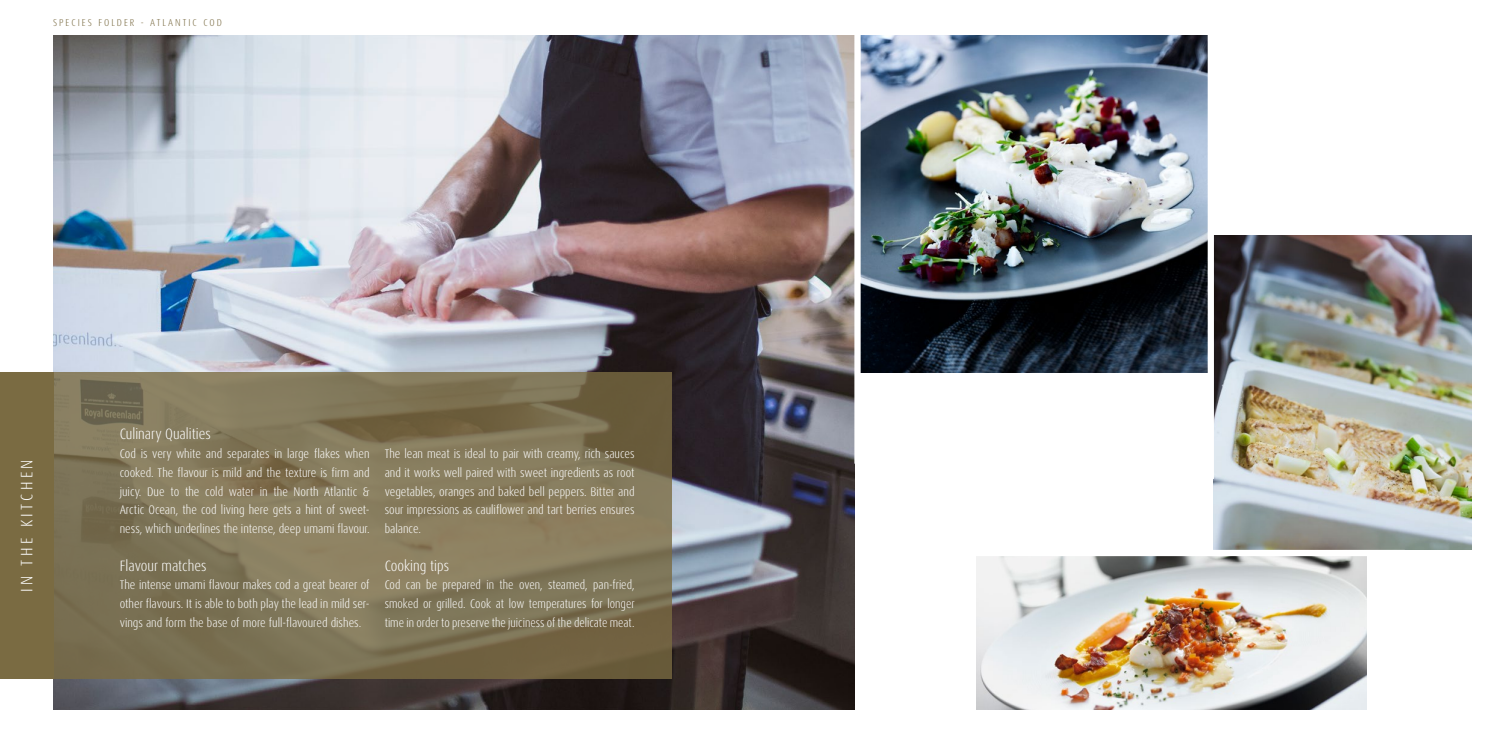
<style>
.page{position:relative;width:1489px;height:745px;background:#fff}
.page>*{position:absolute;margin:0;border:0;box-sizing:border-box;transform-origin:0 0}
.t1{font:300 condensed 16.62px "Dax Pro";letter-spacing:.2em;color:#fff}
.t2{font:300 condensed 15px "Dax Pro";color:#fff}
.t3{font:300 condensed 12.5px/18.8px "Dax Pro";color:#fff;text-align:justify}
.t4{font:300 condensed 10px "Dax Pro";letter-spacing:.2em;color:#7a6b42}
</style>
<div class="page">
<img style="left:860px;top:35px;width:347px;height:337px">
<img style="left:53px;top:35px;width:801px;height:674px">
<div style="left:0;top:372px;width:53px;height:306px;background:#7a6b42"></div>
<svg style="left:53px;top:372px;width:618px;height:306px;background:#7f7456"></svg>
<img style="left:1213px;top:236px;width:257px;height:313px">
<img style="left:976px;top:556px;width:389px;height:153px">
<p class="t4" style="left:53px;top:16px;width:170px">SPECIES FOLDER - ATLANTIC COD</p>
<p class="t1" style="left:16px;top:591px;width:134px;rotate:-90deg">IN THE KITCHEN</p>
<p class="t2" style="left:120px;top:424px;width:93px">Culinary Qualities</p>
<p class="t3" style="left:120px;top:444px;width:251px">Cod is very white and separates in large flakes when cooked. The flavour is mild and the texture is firm and juicy. Due to the cold water in the North Atlantic &amp; Arctic Ocean, the cod living here gets a hint of sweet&shy;ness, which underlines the intense, deep umami flavour.</p>
<p class="t2" style="left:120px;top:555px;width:88px">Flavour matches</p>
<p class="t3" style="left:120px;top:575px;width:251px">The intense umami flavour makes cod a great bearer of other flavours. It is able to both play the lead in mild ser&shy;vings and form the base of more full-flavoured dishes.</p>
<p class="t3" style="left:384px;top:444px;width:251px">The lean meat is ideal to pair with creamy, rich sauces and it works well paired with sweet ingredients as root vegetables, oranges and baked bell peppers. Bitter and sour impressions as cauliflower and tart berries ensures balance.</p>
<p class="t2" style="left:384px;top:555px;width:66px">Cooking tips</p>
<p class="t3" style="left:384px;top:575px;width:251px">Cod can be prepared in the oven, steamed, pan-fried, smoked or grilled. Cook at low temperatures for longer time in order to preserve the juiciness of the delicate meat.</p>
</div>
